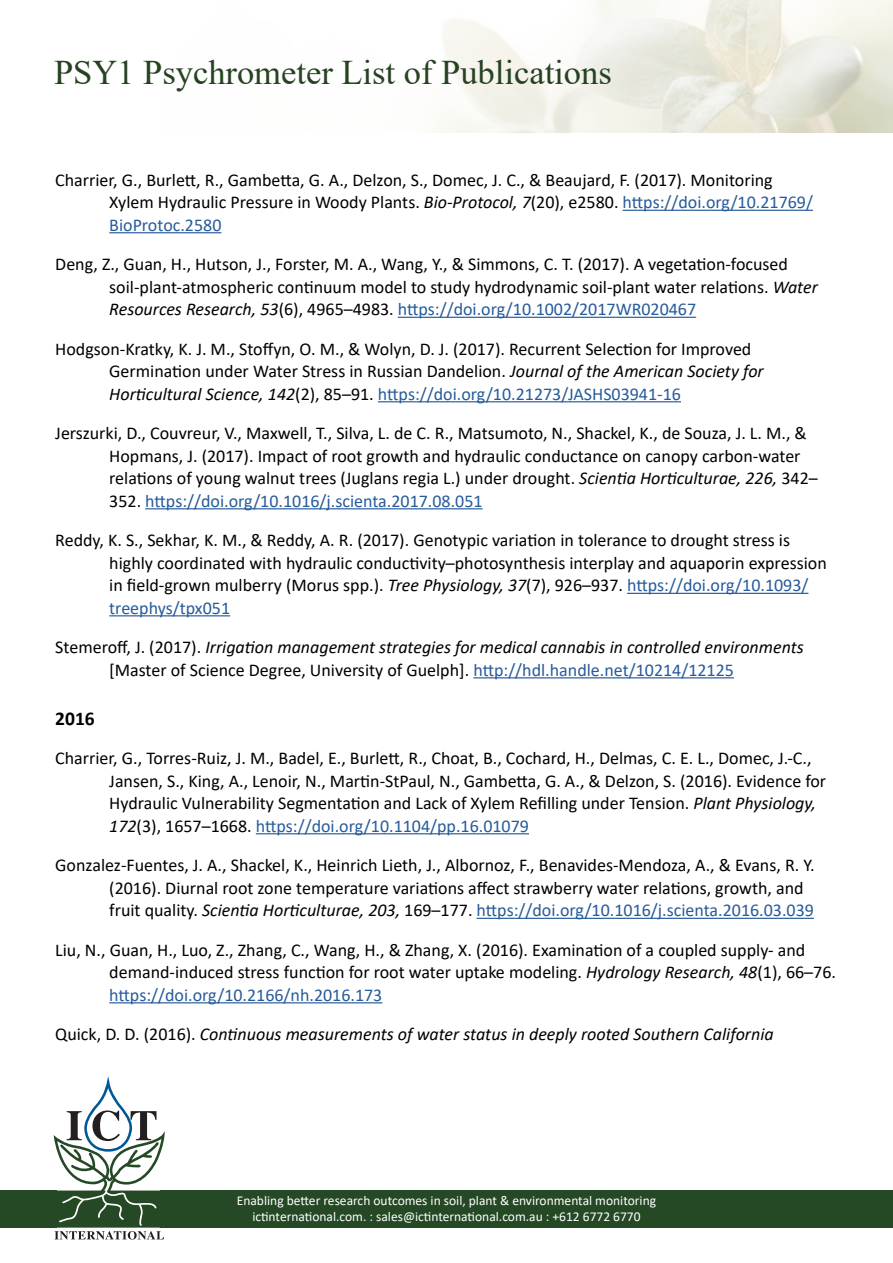
<style>
.page{position:relative;width:893px;height:1263px;background:#fff}
.page>*{position:absolute;margin:0;border:0;box-sizing:border-box;transform-origin:0 0}
.t1{font:34.5px "Times New Roman";color:#264221}
.H2-Body-Bo-not-TOC{font:700 19.5px "Calibri";color:#000}
.t2{font:18px/22.5px "Calibri";color:#000}
.t3{font:italic 18px/22.5px "Calibri";color:#000}
.t4{font:13.5px/16.2px "Calibri";color:#fff;text-align:center}
.s1{font-style:italic}
.s2{color:#275b9b}
.s3{font-style:normal}
.s4{font-style:normal;color:#275b9b}
</style>
<div class="page">
<hr style="left:623px;top:210px;width:190px;height:1px;background:#275b9b">
<hr style="left:109px;top:232px;width:112px;height:1px;background:#275b9b">
<hr style="left:398px;top:317px;width:298px;height:1px;background:#275b9b">
<hr style="left:378px;top:401px;width:303px;height:1px;background:#275b9b">
<hr style="left:145px;top:508px;width:338px;height:1px;background:#275b9b">
<hr style="left:627px;top:593px;width:181px;height:1px;background:#275b9b">
<hr style="left:109px;top:615px;width:121px;height:1px;background:#275b9b">
<hr style="left:473px;top:677px;width:261px;height:1px;background:#275b9b">
<hr style="left:256px;top:833px;width:273px;height:1px;background:#275b9b">
<hr style="left:477px;top:918px;width:337px;height:1px;background:#275b9b">
<hr style="left:109px;top:1002px;width:273px;height:1px;background:#275b9b">
<img style="left:437px;top:0;width:456px;height:132px">
<svg style="left:54px;top:1076px;width:111px;height:163px"></svg>
<div style="left:160px;top:1190px;width:733px;height:38px;background:#244924"></div>
<div style="left:0;top:1190px;width:57px;height:38px;background:#244924"></div>
<h1 class="t1" style="left:54px;top:48px;width:559px">PSY1 Psychrometer List of Publications</h1>
<p class="t2" style="left:109px;top:168px;width:705px;text-indent:-54px">Charrier, G., Burlett, R., Gambetta, G. A., Delzon, S., Domec, J. C., &amp; Beaujard, F. (2017). Monitoring<br>Xylem Hydraulic Pressure in Woody Plants. <span class="s1">Bio-Protocol, 7</span>(20), e2580. <span class="s2">https://doi.org/10.21769/<br>BioProtoc.2580</span></p>
<p class="t2" style="left:109px;top:253px;width:710px;text-indent:-54px">Deng, Z., Guan, H., Hutson, J., Forster, M. A., Wang, Y., &amp; Simmons, C. T. (2017). A vegetation-focused soil-plant-atmospheric continuum model to study hydrodynamic soil-plant water relations. <span class="s1">Water<br>Resources Research, 53</span>(6), 4965–4983. <span class="s2">https://doi.org/10.1002/2017WR020467</span></p>
<p class="t2" style="left:109px;top:337px;width:656px;text-indent:-54px">Hodgson-Kratky, K. J. M., Stoffyn, O. M., &amp; Wolyn, D. J. (2017). Recurrent Selection for Improved<br>Germination under Water Stress in Russian Dandelion. <span class="s1">Journal of the American Society for<br>Horticultural Science, 142</span>(2), 85–91. <span class="s2">https://doi.org/10.21273/JASHS03941-16</span></p>
<p class="t2" style="left:109px;top:422px;width:710px;text-indent:-54px">Jerszurki, D., Couvreur, V., Maxwell, T., Silva, L. de C. R., Matsumoto, N., Shackel, K., de Souza, J. L. M., &amp; Hopmans, J. (2017). Impact of root growth and hydraulic conductance on canopy carbon-water relations of young walnut trees (Juglans regia L.) under drought. <span class="s1">Scientia Horticulturae, 226,</span> 342– 352. <span class="s2">https://doi.org/10.1016/j.scienta.2017.08.051</span></p>
<p class="t2" style="left:109px;top:529px;width:719px;text-indent:-54px">Reddy, K. S., Sekhar, K. M., &amp; Reddy, A. R. (2017). Genotypic variation in tolerance to drought stress is highly coordinated with hydraulic conductivity–photosynthesis interplay and aquaporin expression in field-grown mulberry (Morus spp.). <span class="s1">Tree Physiology, 37</span>(7), 926–937. <span class="s2">https://doi.org/10.1093/ treephys/tpx051</span></p>
<p class="t3" style="left:109px;top:635px;width:696px;text-indent:-54px"><span class="s3">Stemeroff, J. (2017).</span> Irrigation management strategies for medical cannabis in controlled environments <span class="s3">[Master of Science Degree, University of Guelph].</span> <span class="s4">http://hdl.handle.net/10214/12125</span></p>
<p class="H2-Body-Bo-not-TOC" style="left:55px;top:704px;width:41px">2016</p>
<p class="t2" style="left:109px;top:746px;width:718px;text-indent:-54px">Charrier, G., Torres-Ruiz, J. M., Badel, E., Burlett, R., Choat, B., Cochard, H., Delmas, C. E. L., Domec, J.-C., Jansen, S., King, A., Lenoir, N., Martin-StPaul, N., Gambetta, G. A., &amp; Delzon, S. (2016). Evidence for Hydraulic Vulnerability Segmentation and Lack of Xylem Refilling under Tension. <span class="s1">Plant Physiology, 172</span>(3), 1657–1668. <span class="s2">https://doi.org/10.1104/pp.16.01079</span></p>
<p class="t2" style="left:109px;top:853px;width:707px;text-indent:-54px">Gonzalez-Fuentes, J. A., Shackel, K., Heinrich Lieth, J., Albornoz, F., Benavides-Mendoza, A., &amp; Evans, R. Y. (2016). Diurnal root zone temperature variations affect strawberry water relations, growth, and fruit quality. <span class="s1">Scientia Horticulturae, 203,</span> 169–177. <span class="s2">https://doi.org/10.1016/j.scienta.2016.03.039</span></p>
<p class="t2" style="left:109px;top:938px;width:728px;text-indent:-54px">Liu, N., Guan, H., Luo, Z., Zhang, C., Wang, H., &amp; Zhang, X. (2016). Examination of a coupled supply- and demand-induced stress function for root water uptake modeling. <span class="s1">Hydrology Research, 48</span>(1), 66–76. <span class="s2">https://doi.org/10.2166/nh.2016.173</span></p>
<p class="t3" style="left:55px;top:1022px;width:720px"><span class="s3">Quick, D. D. (2016).</span> Continuous measurements of water status in deeply rooted Southern California</p>
<p class="t4" style="left:237px;top:1192px;width:421px">Enabling better research outcomes in soil, plant &amp; environmental monitoring ictinternational.com. : sales@ictinternational.com.au : +612 6772 6770</p>
</div>
